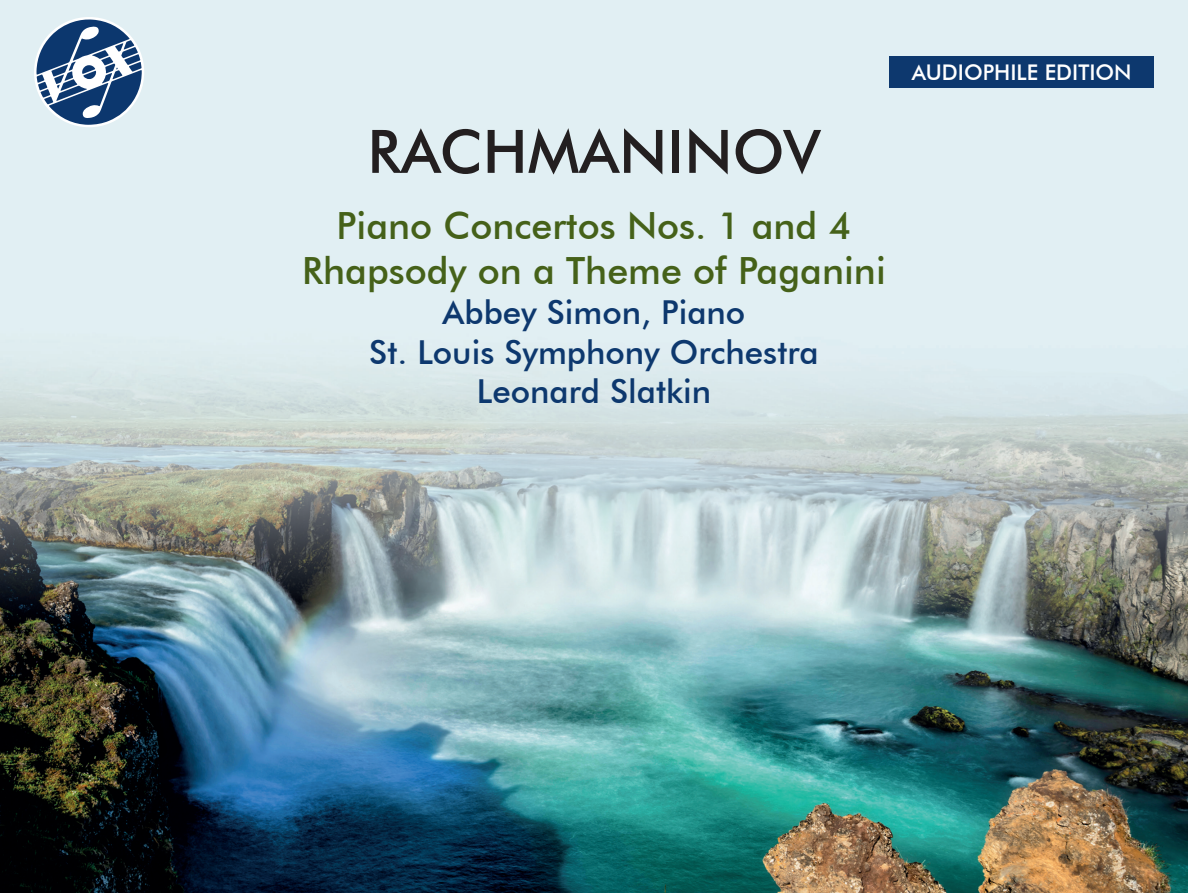
<style>
.page{position:relative;width:1188px;height:893px;background:#fff}
.page>*{position:absolute;margin:0;border:0;box-sizing:border-box;transform-origin:0 0}
.t1{font:500 60px "Futura BT";color:#231f20}
.t2{font:500 37.5px "Futura BT";color:#456119}
.t3{font:500 33px "Futura BT";color:#0d386e}
.t4{font:500 21.6px "Futura BT";color:#fff}
</style>
<div class="page">
<img style="left:0;top:0;width:1188px;height:893px">
<svg style="left:34px;top:17px;width:110px;height:110px"></svg>
<div style="left:890px;top:56px;width:264px;height:32px;background:#0d386e"></div>
<p class="t1" style="left:367px;top:115px;width:455px">RACHMANINOV</p>
<p class="t2" style="left:337px;top:203px;width:516px">Piano Concertos Nos. 1 and 4</p>
<p class="t2" style="left:302px;top:248px;width:585px">Rhapsody on a Theme of Paganini</p>
<p class="t3" style="left:443px;top:292px;width:304px">Abbey Simon, Piano</p>
<p class="t3" style="left:369px;top:332px;width:451px">St. Louis Symphony Orchestra</p>
<p class="t3" style="left:477px;top:371px;width:236px">Leonard Slatkin</p>
<p class="t4" style="left:912px;top:59px;width:221px">AUDIOPHILE EDITION</p>
</div>
